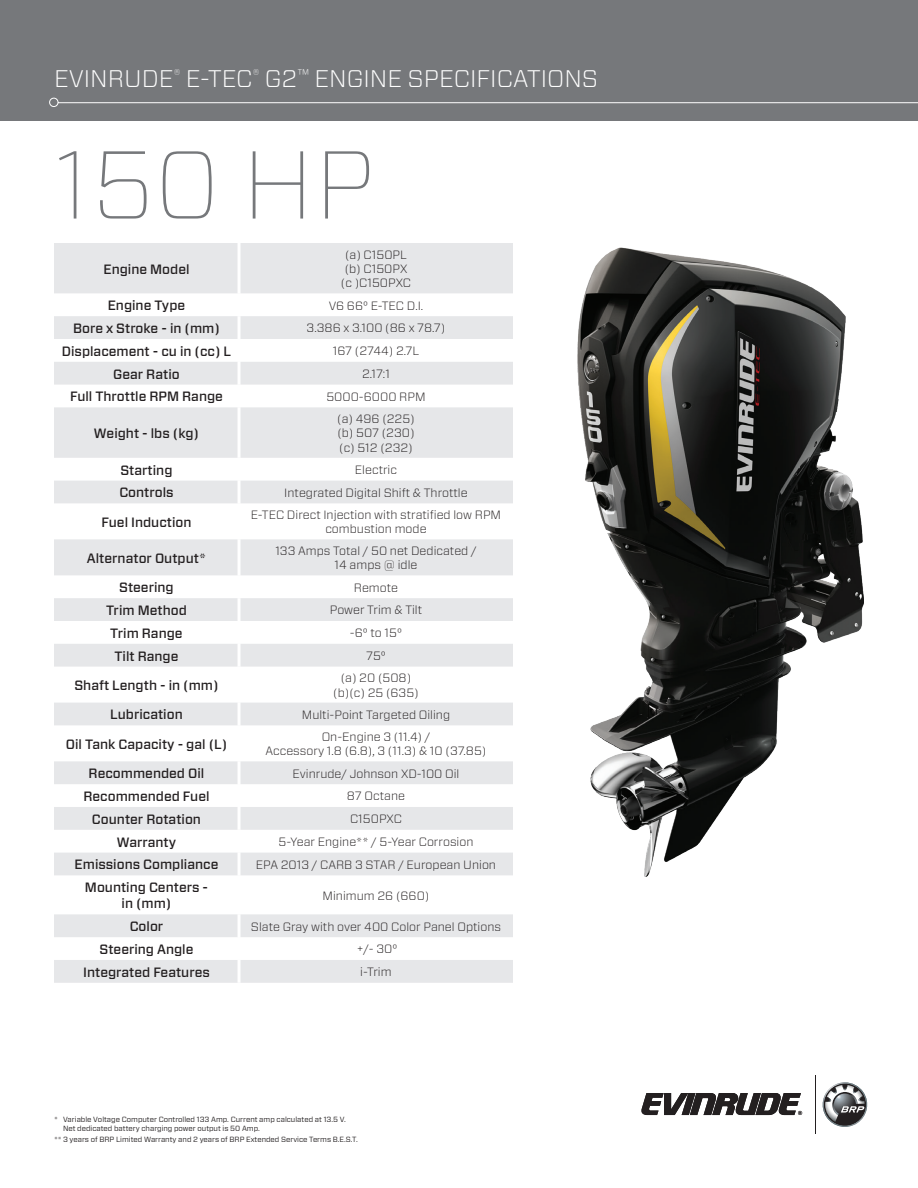
<style>
.page{position:relative;width:918px;height:1188px;background:#fff}
.page>*{position:absolute;margin:0;border:0;box-sizing:border-box;transform-origin:0 0}
.t1{font:100 96px "Forza";color:#76787b}
.t2{font:300 24px "Forza";color:#fff}
.t3{font:500 13.5px/16.2px "Forza";color:#231f20;text-align:center}
.t4{font:300 12px/14.4px "Forza";color:#231f20;text-align:center}
.t5{font:7.5px/9px "Forza";color:#231f20}
</style>
<div class="page">
<div style="left:0;top:0;width:918px;height:122px;background:#76787b"></div>
<svg style="left:49px;top:97px;width:869px;height:10px"></svg>
<svg style="left:822px;top:1082px;width:46px;height:45px"></svg>
<svg style="left:641px;top:1093px;width:161px;height:22px"></svg>
<hr style="left:815px;top:1075px;width:1px;height:59px;background:#231f20">
<svg style="left:54px;top:243px;width:459px;height:740px;fill:#e6e7e9"></svg>
<hr style="left:238px;top:243px;width:3px;height:50px;background:#fff">
<hr style="left:238px;top:293px;width:3px;height:23px;background:#fff">
<hr style="left:238px;top:316px;width:3px;height:23px;background:#fff">
<hr style="left:238px;top:339px;width:3px;height:23px;background:#fff">
<hr style="left:238px;top:362px;width:3px;height:23px;background:#fff">
<hr style="left:238px;top:385px;width:3px;height:22px;background:#fff">
<hr style="left:238px;top:407px;width:3px;height:51px;background:#fff">
<hr style="left:238px;top:458px;width:3px;height:23px;background:#fff">
<hr style="left:238px;top:481px;width:3px;height:22px;background:#fff">
<hr style="left:238px;top:503px;width:3px;height:36px;background:#fff">
<hr style="left:238px;top:539px;width:3px;height:36px;background:#fff">
<hr style="left:238px;top:575px;width:3px;height:23px;background:#fff">
<hr style="left:238px;top:598px;width:3px;height:23px;background:#fff">
<hr style="left:238px;top:621px;width:3px;height:23px;background:#fff">
<hr style="left:238px;top:644px;width:3px;height:23px;background:#fff">
<hr style="left:238px;top:667px;width:3px;height:36px;background:#fff">
<hr style="left:238px;top:703px;width:3px;height:22px;background:#fff">
<hr style="left:238px;top:725px;width:3px;height:36px;background:#fff">
<hr style="left:238px;top:761px;width:3px;height:23px;background:#fff">
<hr style="left:238px;top:784px;width:3px;height:23px;background:#fff">
<hr style="left:238px;top:807px;width:3px;height:23px;background:#fff">
<hr style="left:238px;top:830px;width:3px;height:23px;background:#fff">
<hr style="left:238px;top:853px;width:3px;height:22px;background:#fff">
<hr style="left:238px;top:875px;width:3px;height:39px;background:#fff">
<hr style="left:238px;top:914px;width:3px;height:23px;background:#fff">
<hr style="left:238px;top:937px;width:3px;height:23px;background:#fff">
<hr style="left:238px;top:960px;width:3px;height:23px;background:#fff">
<img style="left:577px;top:247px;width:287px;height:630px">
<h2 class="t2" style="left:54px;top:62px;width:546px">EVINRUDE<sup>®</sup> E-TEC<sup>®</sup> G2<sup>™</sup> ENGINE SPECIFICATIONS</h2>
<h1 class="t1" style="left:54px;top:118px;width:323px">150 HP</h1>
<p class="t3" style="left:103px;top:261px;width:88px">Engine Model</p>
<p class="t4" style="left:341px;top:247px;width:72px">(a) C150PL (b) C150PX (c )C150PXC</p>
<p class="t3" style="left:108px;top:297px;width:79px">Engine Type</p>
<p class="t4" style="left:329px;top:298px;width:96px">V6 66° E-TEC D.I.</p>
<p class="t3" style="left:73px;top:320px;width:148px">Bore x Stroke - in (mm)</p>
<p class="t4" style="left:307px;top:321px;width:140px">3.386 x 3.100 (86 x 78.7)</p>
<p class="t3" style="left:62px;top:343px;width:171px">Displacement - cu in (cc) L</p>
<p class="t4" style="left:333px;top:343px;width:88px">167 (2744) 2.7L</p>
<p class="t3" style="left:113px;top:366px;width:68px">Gear Ratio</p>
<p class="t4" style="left:362px;top:366px;width:29px">2.17:1</p>
<p class="t3" style="left:70px;top:389px;width:154px">Full Throttle RPM Range</p>
<p class="t4" style="left:326px;top:389px;width:101px">5000-6000 RPM</p>
<p class="t3" style="left:94px;top:425px;width:107px">Weight - lbs (kg)</p>
<p class="t4" style="left:337px;top:411px;width:79px;text-align:justify">(a) 496 (225) (b) 507 (230) (c) 512 (232)</p>
<p class="t3" style="left:120px;top:462px;width:54px">Starting</p>
<p class="t4" style="left:355px;top:462px;width:44px">Electric</p>
<p class="t3" style="left:119px;top:485px;width:56px">Controls</p>
<p class="t4" style="left:284px;top:485px;width:185px">Integrated Digital Shift &amp; Throttle</p>
<p class="t3" style="left:101px;top:514px;width:92px">Fuel Induction</p>
<p class="t4" style="left:251px;top:507px;width:252px">E-TEC Direct Injection with stratified low RPM combustion mode</p>
<p class="t3" style="left:87px;top:550px;width:121px">Alternator Output*</p>
<p class="t4" style="left:275px;top:543px;width:203px">133 Amps Total / 50 net Dedicated /<br>14 amps @ idle</p>
<p class="t3" style="left:119px;top:579px;width:56px">Steering</p>
<p class="t4" style="left:354px;top:580px;width:46px">Remote</p>
<p class="t3" style="left:106px;top:602px;width:82px">Trim Method</p>
<p class="t4" style="left:330px;top:603px;width:94px">Power Trim &amp; Tilt</p>
<p class="t3" style="left:110px;top:625px;width:74px">Trim Range</p>
<p class="t4" style="left:350px;top:625px;width:54px">-6° to 15°</p>
<p class="t3" style="left:114px;top:648px;width:66px">Tilt Range</p>
<p class="t4" style="left:366px;top:648px;width:21px">75°</p>
<p class="t3" style="left:74px;top:677px;width:146px">Shaft Length - in (mm)</p>
<p class="t4" style="left:333px;top:670px;width:87px">(a) 20 (508) (b)(c) 25 (635)</p>
<p class="t3" style="left:110px;top:707px;width:74px">Lubrication</p>
<p class="t4" style="left:302px;top:707px;width:150px">Multi-Point Targeted Oiling</p>
<p class="t3" style="left:66px;top:736px;width:163px">Oil Tank Capacity - gal (L)</p>
<p class="t4" style="left:266px;top:729px;width:223px">On-Engine 3 (11.4) /<br>Accessory 1.8 (6.8), 3 (11.3) &amp; 10 (37.85)</p>
<p class="t3" style="left:89px;top:765px;width:117px">Recommended Oil</p>
<p class="t4" style="left:293px;top:766px;width:168px">Evinrude/ Johnson XD-100 Oil</p>
<p class="t3" style="left:83px;top:788px;width:128px">Recommended Fuel</p>
<p class="t4" style="left:347px;top:789px;width:60px">87 Octane</p>
<p class="t3" style="left:92px;top:811px;width:111px">Counter Rotation</p>
<p class="t4" style="left:350px;top:811px;width:53px">C150PXC</p>
<p class="t3" style="left:117px;top:834px;width:61px">Warranty</p>
<p class="t4" style="left:278px;top:834px;width:197px">5-Year Engine** / 5-Year Corrosion</p>
<p class="t3" style="left:75px;top:857px;width:145px">Emissions Compliance</p>
<p class="t4" style="left:256px;top:857px;width:242px">EPA 2013 / CARB 3 STAR / European Union</p>
<p class="t3" style="left:85px;top:879px;width:125px">Mounting Centers - in (mm)</p>
<p class="t4" style="left:323px;top:888px;width:108px">Minimum 26 (660)</p>
<p class="t3" style="left:130px;top:918px;width:35px">Color</p>
<p class="t4" style="left:251px;top:919px;width:252px">Slate Gray with over 400 Color Panel Options</p>
<p class="t3" style="left:100px;top:941px;width:95px">Steering Angle</p>
<p class="t4" style="left:357px;top:942px;width:42px">+/- 30°</p>
<p class="t3" style="left:83px;top:964px;width:128px">Integrated Features</p>
<p class="t4" style="left:360px;top:964px;width:33px">i-Trim</p>
<p class="t5" style="left:63px;top:1114px;width:284px;text-indent:-9px">* Variable Voltage Computer Controlled 133 Amp. Current amp calculated at 13.5 V.<br>Net dedicated battery charging power output is 50 Amp.</p>
<p class="t5" style="left:54px;top:1134px;width:305px">** 3 years of BRP Limited Warranty and 2 years of BRP Extended Service Terms B.E.S.T.</p>
</div>
